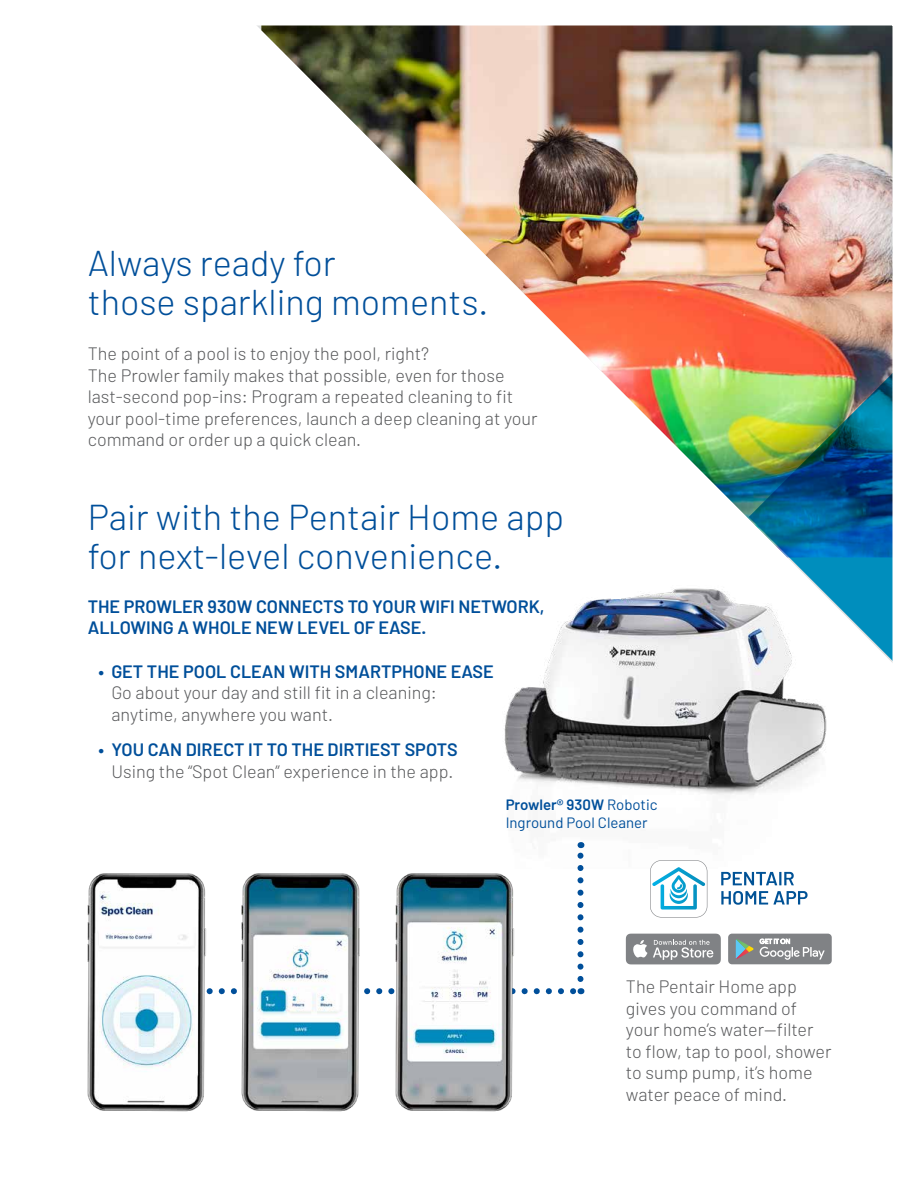
<style>
.page{position:relative;width:918px;height:1188px;background:#fff}
.page>*{position:absolute;margin:0;border:0;box-sizing:border-box;transform-origin:0 0}
.t1{font:300 36px/39px "Barlow";color:#004f9a}
.t2{font:300 18px/21.6px "Barlow";color:#58595b}
.t3{font:600 18px/21.6px "Barlow";color:#004f9a}
.t4{font:15px/18px "Barlow";color:#004f9a}
.s1{font-weight:600}
</style>
<div class="page">
<img style="left:87px;top:25px;width:806px;height:1087px">
<h1 class="t1" style="left:88px;top:242px;width:402px">Always ready for<br>those sparkling moments.</h1>
<p class="t2" style="left:88px;top:342px;width:451px">The point of a pool is to enjoy the pool, right?<br>The Prowler family makes that possible, even for those last-second pop-ins: Program a repeated cleaning to fit your pool-time preferences, launch a deep cleaning at your command or order up a quick clean.</p>
<h1 class="t1" style="left:88px;top:497px;width:478px">Pair with the Pentair Home app for next-level convenience.</h1>
<p class="t3" style="left:88px;top:595px;width:458px">THE PROWLER 930W CONNECTS TO YOUR WIFI NETWORK,<br>ALLOWING A WHOLE NEW LEVEL OF EASE.</p>
<p class="t3" style="left:99px;top:660px;width:397px">• GET THE POOL CLEAN WITH SMARTPHONE EASE</p>
<p class="t2" style="left:111px;top:682px;width:327px">Go about your day and still fit in a cleaning: anytime, anywhere you want.</p>
<p class="t3" style="left:99px;top:738px;width:361px">• YOU CAN DIRECT IT TO THE DIRTIEST SPOTS</p>
<p class="t2" style="left:111px;top:760px;width:344px">Using the “Spot Clean” experience in the app.</p>
<p class="t4" style="left:506px;top:796px;width:153px"><span class="s1">Prowler® 930W</span> Robotic<br>Inground Pool Cleaner</p>
<p class="t2" style="left:626px;top:975px;width:207px">The Pentair Home app gives you command of your home’s water—filter to flow, tap to pool, shower to sump pump, it’s home water peace of mind.</p>
</div>
